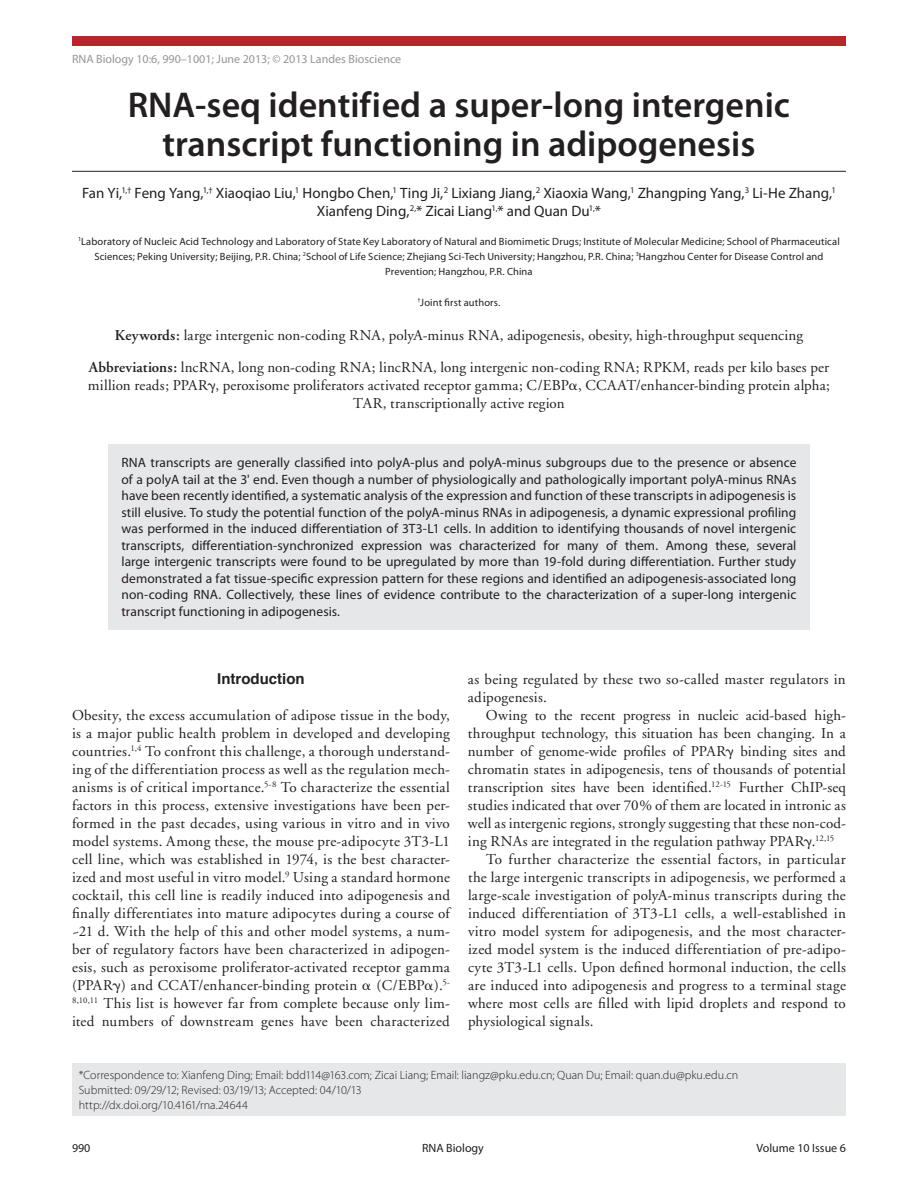
<style>
.page{position:relative;width:918px;height:1188px;background:#fff}
.page>*{position:absolute;margin:0;border:0;box-sizing:border-box;transform-origin:0 0}
.t1{font:600 36px/39px "Myriad Pro";color:#231f20;text-align:center}
.t2{font:15px/18px "Adobe Garamond";letter-spacing:.01em;color:#231f20;text-align:center}
.t3{font:15px/18px "Myriad Pro";color:#231f20;text-align:center}
.t4{font:700 15px "Helvetica";color:#231f20}
.t5{font:13.5px/16.5px "Myriad Pro";letter-spacing:.005em;color:#231f20;text-align:justify}
.t6{font:300 12px/15px "Myriad Pro";letter-spacing:.005em;color:#231f20}
.t7{font:12px "Myriad Pro";color:#939598}
.t8{font:12px "Myriad Pro";color:#231f20}
.t9{font:10.5px/15px "Myriad Pro";letter-spacing:.015em;color:#231f20;text-align:center}
.s1{font-weight:600}
.s2{font-family:"Universal Std Greekw Math Pi"}
</style>
<div class="page">
<div style="left:72px;top:36px;width:774px;height:10px;background:#b7262b"></div>
<div style="left:72px;top:1063px;width:774px;height:53px;background:#e6e7e9"></div>
<div style="left:108px;top:444px;width:702px;height:185px;background:#e6e7e9"></div>
<hr style="left:72px;top:171px;width:774px;height:1px;background:#231f20">
<p class="t7" style="left:72px;top:52px;width:331px">RNA Biology 10:6, 990–1001; June 2013; © 2013 Landes Bioscience</p>
<h1 class="t1" style="left:128px;top:85px;width:664px">RNA-seq identified a super-long intergenic transcript functioning in adipogenesis</h1>
<p class="t3" style="left:82px;top:184px;width:755px">Fan Yi,<sup>1,†</sup> Feng Yang,<sup>1,†</sup> Xiaoqiao Liu,<sup>1</sup> Hongbo Chen,<sup>1</sup> Ting Ji,<sup>2</sup> Lixiang Jiang,<sup>2</sup> Xiaoxia Wang,<sup>1</sup> Zhangping Yang,<sup>3</sup> Li-He Zhang,<sup>1<br></sup>Xianfeng Ding,<sup>2,</sup>* Zicai Liang<sup>1,</sup>* and Quan Du<sup>1,</sup>*</p>
<p class="t9" style="left:78px;top:234px;width:763px"><sup>1</sup>Laboratory of Nucleic Acid Technology and Laboratory of State Key Laboratory of Natural and Biomimetic Drugs; Institute of Molecular Medicine; School of Pharmaceutical<br>Sciences; Peking University; Beijing, P.R. China; <sup>2</sup>School of Life Science; Zhejiang Sci-Tech University; Hangzhou, P.R. China; <sup>3</sup>Hangzhou Center for Disease Control and<br>Prevention; Hangzhou, P.R. China</p>
<p class="t9" style="left:418px;top:295px;width:84px"><sup>†</sup>Joint first authors.</p>
<p class="t2" style="left:89px;top:320px;width:742px;line-height:31.5px"><span class="s1">Keywords:</span> large intergenic non-coding RNA, polyA-minus RNA, adipogenesis, obesity, high-throughput sequencing<br><span class="s1">Abbreviations:</span> lncRNA, long non-coding RNA; lincRNA, long intergenic non-coding RNA; RPKM, reads per kilo bases per</p>
<p class="t2" style="left:88px;top:376px;width:744px">million reads; PPAR<span class="s2">γ</span>, peroxisome proliferators activated receptor gamma; C/EBP<span class="s2">α</span>, CCAAT/enhancer-binding protein alpha;<br>TAR, transcriptionally active region</p>
<p class="t5" style="left:122px;top:454px;width:676px">RNA transcripts are generally classified into polyA-plus and polyA-minus subgroups due to the presence or absence of a polyA tail at the 3' end. Even though a number of physiologically and pathologically important polyA-minus RNAs have been recently identified, a systematic analysis of the expression and function of these transcripts in adipogenesis is still elusive. To study the potential function of the polyA-minus RNAs in adipogenesis, a dynamic expressional profiling was performed in the induced differentiation of 3T3-L1 cells. In addition to identifying thousands of novel intergenic transcripts, differentiation-synchronized expression was characterized for many of them. Among these, several large intergenic transcripts were found to be upregulated by more than 19-fold during differentiation. Further study demonstrated a fat tissue-specific expression pattern for these regions and identified an adipogenesis-associated long non-coding RNA. Collectively, these lines of evidence contribute to the characterization of a super-long intergenic transcript functioning in adipogenesis.</p>
<p class="t4" style="left:217px;top:668px;width:89px">Introduction</p>
<p class="t2" style="left:72px;top:707px;width:380px;text-align:justify">Obesity, the excess accumulation of adipose tissue in the body, is a major public health problem in developed and developing countries.<sup>1,4</sup> To confront this challenge, a thorough understand&shy;ing of the differentiation process as well as the regulation mech&shy;anisms is of critical importance.<sup>5-8</sup> To characterize the essential factors in this process, extensive investigations have been per&shy;formed in the past decades, using various in vitro and in vivo model systems. Among these, the mouse pre-adipocyte 3T3-L1 cell line, which was established in 1974, is the best character&shy;ized and most useful in vitro model.<sup>9</sup> Using a standard hormone cocktail, this cell line is readily induced into adipogenesis and finally differentiates into mature adipocytes during a course of ~21 d. With the help of this and other model systems, a num&shy;ber of regulatory factors have been characterized in adipogen&shy;esis, such as peroxisome proliferator-activated receptor gamma (PPAR<span class="s2">γ</span>) and CCAT/enhancer-binding protein <span class="s2">α</span> (C/EBP<span class="s2">α</span>).<sup>5- 8,10,11</sup> This list is however far from complete because only lim&shy;ited numbers of downstream genes have been characterized</p>
<p class="t2" style="left:468px;top:671px;width:379px;text-align:left">as being regulated by these two so-called master regulators in adipogenesis.</p>
<p class="t2" style="left:486px;top:707px;width:361px">Owing to the recent progress in nucleic acid-based high-</p>
<p class="t2" style="left:468px;top:725px;width:379px">throughput technology, this situation has been changing. In a</p>
<p class="t2" style="left:468px;top:743px;width:379px">number of genome-wide profiles of PPAR<span class="s2">γ</span> binding sites and</p>
<p class="t2" style="left:468px;top:761px;width:379px">chromatin states in adipogenesis, tens of thousands of potential</p>
<p class="t2" style="left:468px;top:779px;width:379px">transcription sites have been identified.<sup>12-15</sup> Further ChIP-seq</p>
<p class="t2" style="left:468px;top:797px;width:379px">studies indicated that over 70% of them are located in intronic as</p>
<p class="t2" style="left:468px;top:815px;width:379px">well as intergenic regions, strongly suggesting that these non-cod-</p>
<p class="t2" style="left:468px;top:833px;width:368px">ing RNAs are integrated in the regulation pathway PPAR<span class="s2">γ</span>.<sup>12,15</sup></p>
<p class="t2" style="left:486px;top:851px;width:361px">To further characterize the essential factors, in particular</p>
<p class="t2" style="left:468px;top:869px;width:379px">the large intergenic transcripts in adipogenesis, we performed a</p>
<p class="t2" style="left:468px;top:887px;width:379px">large-scale investigation of polyA-minus transcripts during the</p>
<p class="t2" style="left:468px;top:905px;width:380px">induced differentiation of 3T3-L1 cells, a well-established in</p>
<p class="t2" style="left:468px;top:923px;width:379px">vitro model system for adipogenesis, and the most character-</p>
<p class="t2" style="left:468px;top:941px;width:379px">ized model system is the induced differentiation of pre-adipo-</p>
<p class="t2" style="left:468px;top:959px;width:379px">cyte 3T3-L1 cells. Upon defined hormonal induction, the cells</p>
<p class="t2" style="left:468px;top:977px;width:379px">are induced into adipogenesis and progress to a terminal stage</p>
<p class="t2" style="left:468px;top:995px;width:379px">where most cells are filled with lipid droplets and respond to</p>
<p class="t2" style="left:468px;top:1013px;width:127px">physiological signals.</p>
<p class="t6" style="left:79px;top:1068px;width:661px">*Correspondence to: Xianfeng Ding; Email: bdd114@163.com; Zicai Liang; Email: liangz@pku.edu.cn; Quan Du; Email: quan.du@pku.edu.cn<br>Submitted: 09/29/12; Revised: 03/19/13; Accepted: 04/10/13<br>http://dx.doi.org/10.4161/rna.24644</p>
<p class="t8" style="left:72px;top:1141px;width:20px">990</p>
<p class="t8" style="left:422px;top:1141px;width:63px">RNA Biology</p>
<p class="t8" style="left:757px;top:1141px;width:91px">Volume 10 Issue 6</p>
</div>
